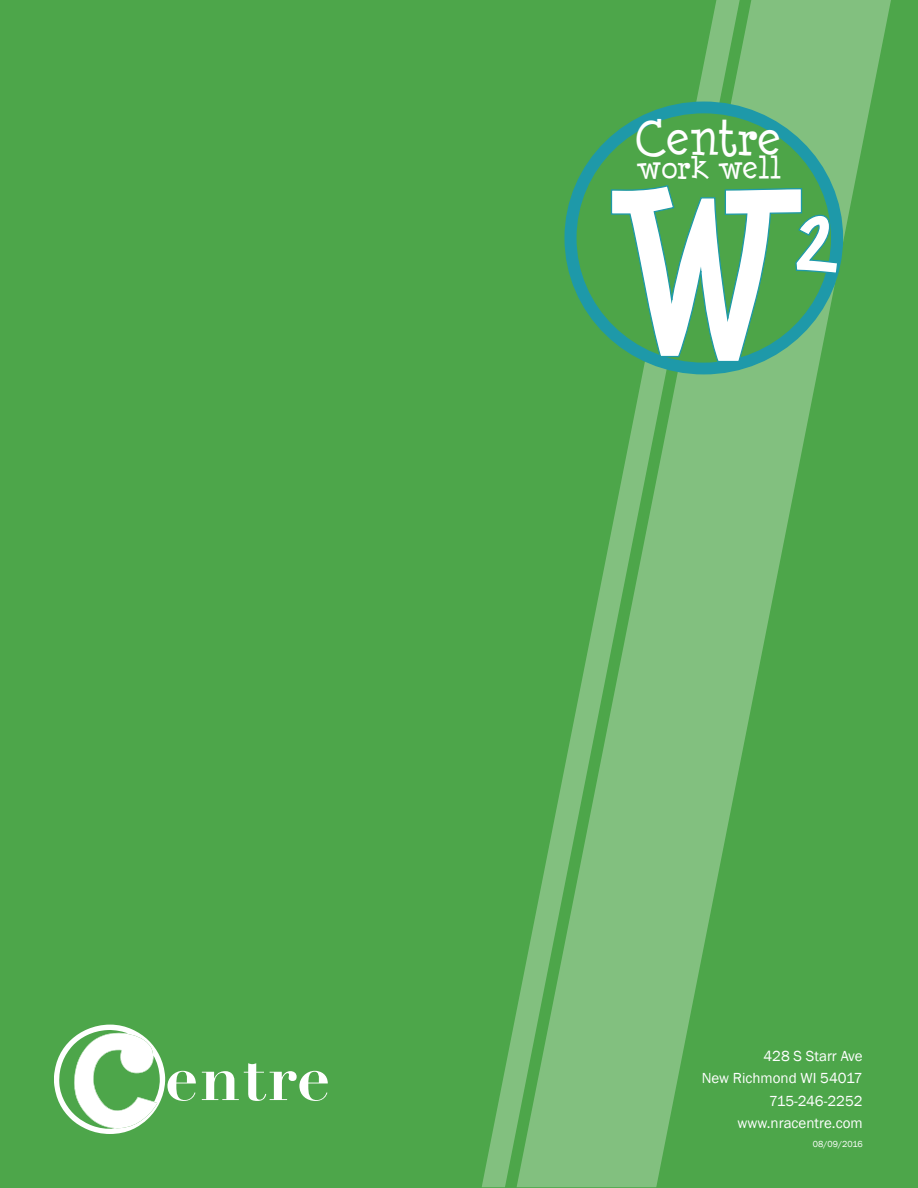
<style>
.page{position:relative;width:918px;height:1188px;background:#4da64a}
.page>*{position:absolute;margin:0;border:0;box-sizing:border-box;transform-origin:0 0}
.t1{font:700 207.75px "Minya Nouvelle";color:#fff}
.t2{font:700 93.3px "Minya Nouvelle";color:#fff}
.t3{font:700 66px "Didot LT Std";letter-spacing:.015em;color:#fff}
.t4{font:46.8px "Minya Nouvelle";color:#fff}
.t5{font:31.35px "Minya Nouvelle";color:#fff}
.t6{font:15px/22.5px "Franklin Gothic";color:#fff;text-align:right}
.t7{font:9px "Franklin Gothic";color:#fff}
</style>
<div class="page">
<svg style="left:740px;top:0;width:151px;height:763px"></svg>
<svg style="left:482px;top:0;width:258px;height:1187px"></svg>
<div style="left:564px;top:102px;width:279px;height:272px;background:#1e99a9;border-radius:50%"></div>
<div style="left:577px;top:113px;width:254px;height:250px;background:#4da548;border-radius:50%"></div>
<svg style="left:610px;top:184px;width:229px;height:179px"></svg>
<svg style="left:54px;top:1025px;width:111px;height:109px"></svg>
<h3 class="t3" style="left:165px;top:1036px;width:166px">entre</h3>
<h3 class="t4" style="left:634px;top:111px;width:147px">Centre</h3>
<h3 class="t5" style="left:638px;top:150px;width:145px">work well</h3>
<h1 class="t1" style="left:605px;top:153px;width:192px">W</h1>
<h2 class="t2" style="left:793px;top:180px;width:47px">2</h2>
<p class="t6" style="left:702px;top:1045px;width:162px">428 S Starr Ave<br>New Richmond WI 54017<br>715-246-2252 www.nracentre.com</p>
<p class="t7" style="left:813px;top:1139px;width:51px">08/09/2016</p>
</div>
